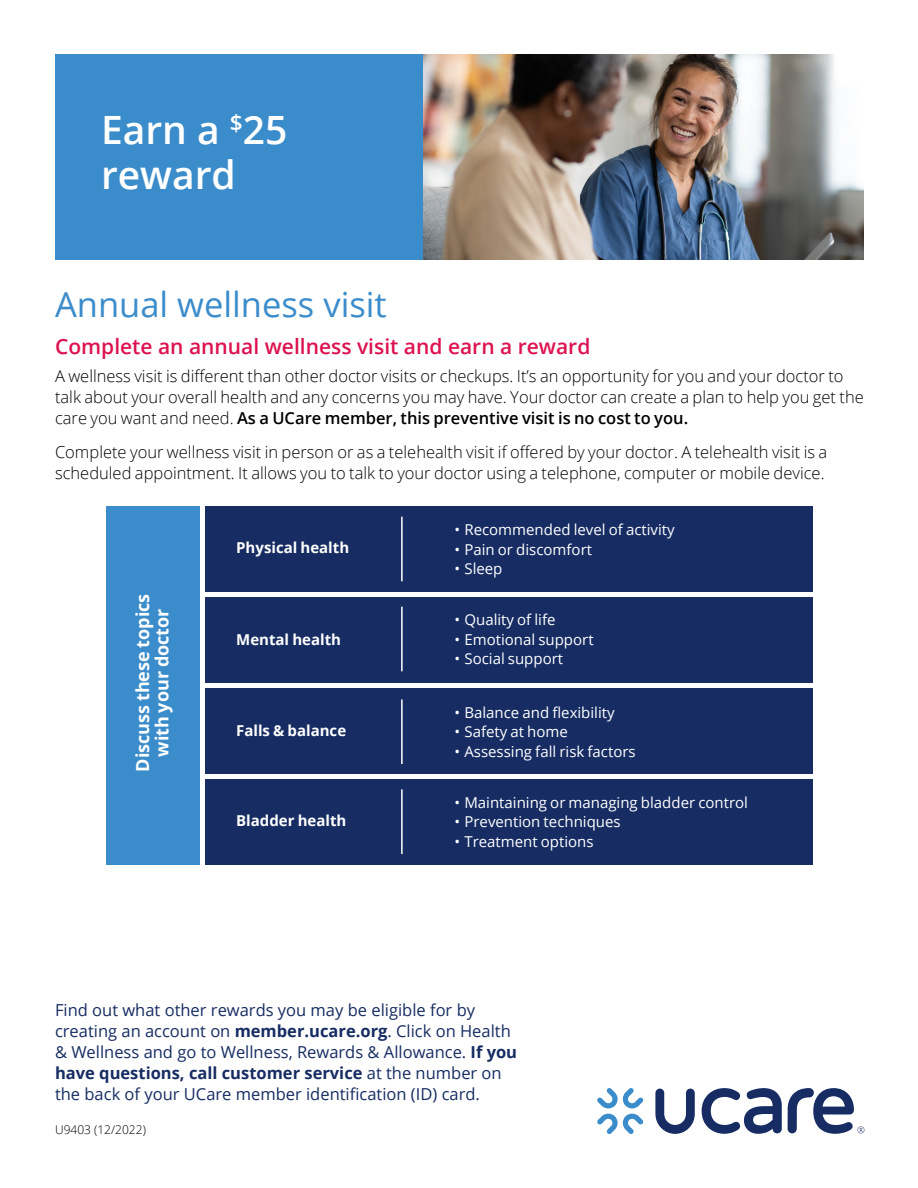
<style>
.page{position:relative;width:918px;height:1188px;background:#fff}
.page>*{position:absolute;margin:0;border:0;box-sizing:border-box;transform-origin:0 0}
.Voucher_Info{font:600 39px/44.7px "Open Sans";color:#fff}
.t1{font:34.5px "Open Sans";color:#3b8ccb}
.Body_copy{font:600 21px "Open Sans";color:#dd1250}
.Disclaimer{font:700 18px/19.5px "Open Sans";color:#fff;text-align:center}
.Disclaimer-2{font:300 16.5px/21px "Open Sans";color:#000}
.Voucher_Info-2{font:16.5px/21px "Open Sans";color:#162c62}
.t2{font:15px "Open Sans";color:#fff}
.Disclaimer-3{font:700 15px "Open Sans";color:#fff}
.Voucher_Info-3{font:300 12px "Open Sans";color:#000}
.s1{font-weight:600}
.s2{font-weight:700}
</style>
<div class="page">
<svg style="left:597px;top:1088px;width:46px;height:46px"></svg>
<svg style="left:702px;top:1088px;width:80px;height:46px"></svg>
<svg style="left:655px;top:1089px;width:40px;height:45px"></svg>
<svg style="left:788px;top:1088px;width:76px;height:46px"></svg>
<img style="left:422px;top:54px;width:442px;height:205px">
<div style="left:55px;top:54px;width:367px;height:205px;background:#3b8ccb"></div>
<div style="left:106px;top:506px;width:94px;height:358px;background:#3b8ccb"></div>
<div style="left:205px;top:779px;width:607px;height:85px;background:#162c62"></div>
<div style="left:205px;top:597px;width:607px;height:86px;background:#162c62"></div>
<div style="left:205px;top:688px;width:607px;height:86px;background:#162c62"></div>
<div style="left:205px;top:506px;width:607px;height:86px;background:#162c62"></div>
<hr style="left:401px;top:789px;width:2px;height:65px;background:#fff">
<hr style="left:401px;top:607px;width:2px;height:64px;background:#fff">
<hr style="left:401px;top:699px;width:2px;height:65px;background:#fff">
<hr style="left:401px;top:517px;width:2px;height:64px;background:#fff">
<p class="Voucher_Info" style="left:101px;top:107px;width:188px">Earn a <sup>$</sup>25 reward</p>
<h1 class="t1" style="left:55px;top:281px;width:333px">Annual wellness visit</h1>
<p class="Body_copy" style="left:55px;top:332px;width:537px">Complete an annual wellness visit and earn a reward</p>
<p class="Disclaimer-2" style="left:55px;top:365px;width:810px">A wellness visit is different than other doctor visits or checkups. It’s an opportunity for you and your doctor to talk about your overall health and any concerns you may have. Your doctor can create a plan to help you get the care you want and need. <span class="s1">As a UCare member, this preventive visit is no cost to you.</span></p>
<p class="Disclaimer-2" style="left:55px;top:441px;width:774px">Complete your wellness visit in person or as a telehealth visit if offered by your doctor. A telehealth visit is a scheduled appointment. It allows you to talk to your doctor using a telephone, computer or mobile device.</p>
<p class="Disclaimer" style="left:132px;top:772px;width:180px;rotate:-90deg">Discuss these topics with your doctor</p>
<p class="Disclaimer-3" style="left:236px;top:537px;width:115px">Physical health</p>
<p class="Disclaimer-3" style="left:236px;top:629px;width:106px">Mental health</p>
<p class="Disclaimer-3" style="left:236px;top:720px;width:112px">Falls &amp; balance</p>
<p class="Disclaimer-3" style="left:236px;top:810px;width:112px">Bladder health</p>
<p class="t2" style="left:454px;top:520px;width:222px">• Recommended level of activity</p>
<p class="t2" style="left:454px;top:539px;width:139px">• Pain or discomfort</p>
<p class="t2" style="left:454px;top:559px;width:50px">• Sleep</p>
<p class="t2" style="left:454px;top:610px;width:103px">• Quality of life</p>
<p class="t2" style="left:454px;top:629px;width:141px">• Emotional support</p>
<p class="t2" style="left:454px;top:649px;width:110px">• Social support</p>
<p class="t2" style="left:454px;top:702px;width:162px">• Balance and flexibility</p>
<p class="t2" style="left:454px;top:722px;width:115px">• Safety at home</p>
<p class="t2" style="left:454px;top:741px;width:183px">• Assessing fall risk factors</p>
<p class="t2" style="left:454px;top:792px;width:295px">• Maintaining or managing bladder control</p>
<p class="t2" style="left:454px;top:812px;width:168px">• Prevention techniques</p>
<p class="t2" style="left:454px;top:831px;width:141px">• Treatment options</p>
<p class="Voucher_Info-2" style="left:55px;top:999px;width:464px">Find out what other rewards you may be eligible for by creating an account on <span class="s2">member.ucare.org</span>. Click on Health &amp; Wellness and go to Wellness, Rewards &amp; Allowance. <span class="s2">If you have questions, call customer service</span> at the number on the back of your UCare member identification (ID) card.</p>
<p class="Voucher_Info-3" style="left:55px;top:1122px;width:92px">U9403 (12/2022)</p>
</div>
